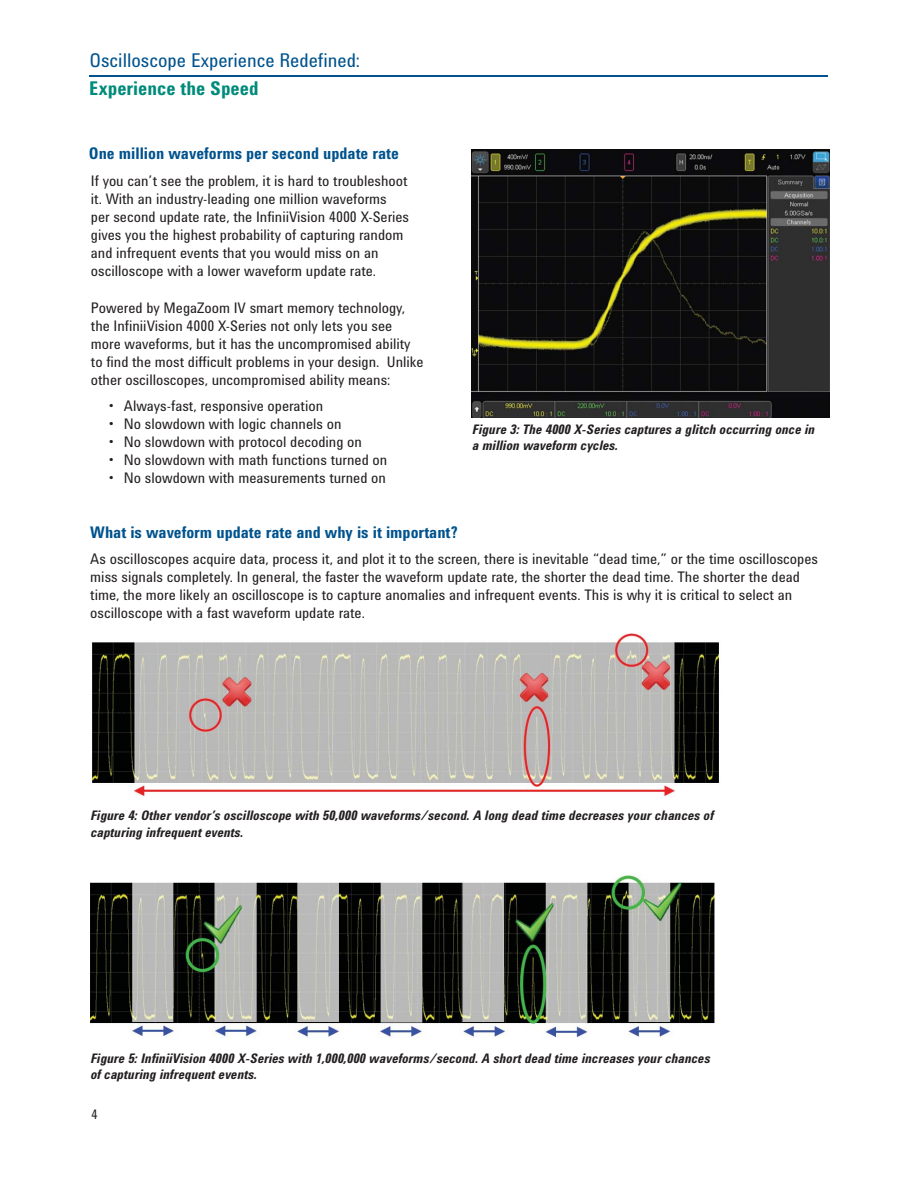
<style>
.page{position:relative;width:918px;height:1188px;background:#fff}
.page>*{position:absolute;margin:0;border:0;box-sizing:border-box;transform-origin:0 0}
.t1{font:19.5px "Agilent Condensed CFF";color:#00538e}
.t2{font:700 19.5px "Agilent Condensed CFF";color:#008b7a}
.t3{font:700 16.5px "Agilent Condensed CFF";color:#00538e}
.t4{font:15px/18px "Agilent Condensed CFF";color:#231f20}
.t5{font:italic 700 13.5px/16.5px "Agilent Condensed CFF";color:#231f20}
.t6{font:13.5px "Agilent Condensed CFF";color:#231f20}
</style>
<div class="page">
<img style="left:472px;top:150px;width:357px;height:267px">
<img style="left:90px;top:633px;width:630px;height:164px">
<img style="left:90px;top:874px;width:625px;height:164px">
<hr style="left:90px;top:76px;width:738px;height:1px;background:#00538e">
<h1 class="t1" style="left:89px;top:53px;width:272px">Oscilloscope Experience Redefined:</h1>
<h1 class="t2" style="left:89px;top:81px;width:171px">Experience the Speed</h1>
<p class="t3" style="left:89px;top:148px;width:312px">One million waveforms per second update rate</p>
<p class="t4" style="left:91px;top:173px;width:320px">If you can’t see the problem, it is hard to troubleshoot it. With an industry-leading one million waveforms per second update rate, the InfiniiVision 4000 X-Series gives you the highest probability of capturing random and infrequent events that you would miss on an oscilloscope with a lower waveform update rate.</p>
<p class="t4" style="left:91px;top:301px;width:334px">Powered by MegaZoom IV smart memory technology, the InfiniiVision 4000 X-Series not only lets you see more waveforms, but it has the uncompromised ability to find the most difficult problems in your design. Unlike other oscilloscopes, uncompromised ability means:</p>
<p class="t4" style="left:109px;top:398px;width:216px">• Always-fast, responsive operation</p>
<p class="t4" style="left:109px;top:416px;width:234px">• No slowdown with logic channels on</p>
<p class="t4" style="left:109px;top:434px;width:255px">• No slowdown with protocol decoding on</p>
<p class="t4" style="left:109px;top:452px;width:280px">• No slowdown with math functions turned on</p>
<p class="t4" style="left:109px;top:470px;width:279px">• No slowdown with measurements turned on</p>
<p class="t5" style="left:472px;top:423px;width:344px">Figure 3: The 4000 X-Series captures a glitch occurring once in a million waveform cycles.</p>
<p class="t3" style="left:90px;top:526px;width:369px">What is waveform update rate and why is it important?</p>
<p class="t4" style="left:90px;top:551px;width:729px">As oscilloscopes acquire data, process it, and plot it to the screen, there is inevitable “dead time,” or the time oscilloscopes miss signals completely. In general, the faster the waveform update rate, the shorter the dead time. The shorter the dead time, the more likely an oscilloscope is to capture anomalies and infrequent events. This is why it is critical to select an oscilloscope with a fast waveform update rate.</p>
<p class="t5" style="left:90px;top:809px;width:625px">Figure 4: Other vendor’s oscilloscope with 50,000 waveforms/second. A long dead time decreases your chances of capturing infrequent events.</p>
<p class="t5" style="left:90px;top:1051px;width:621px">Figure 5: InfiniiVision 4000 X-Series with 1,000,000 waveforms/second. A short dead time increases your chances of capturing infrequent events.</p>
<p class="t6" style="left:91px;top:1109px;width:8px">4</p>
</div>
